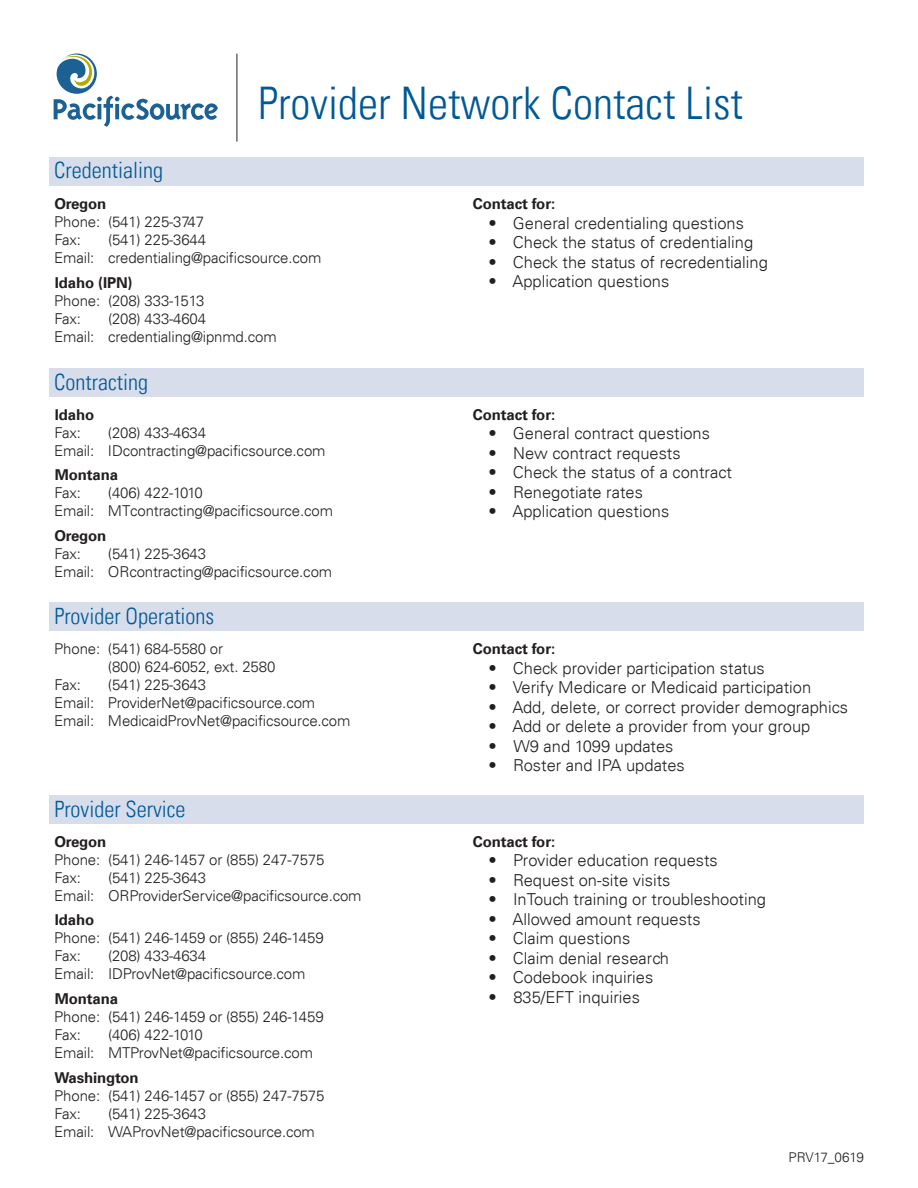
<style>
.page{position:relative;width:918px;height:1188px;background:#fff}
.page>*{position:absolute;margin:0;border:0;box-sizing:border-box;transform-origin:0 0}
.t1{font:300 condensed 45px "Univers LT";color:#005996}
.t2{font:300 condensed 22.5px "Univers LT";color:#005996}
.t3{font:300 16.5px "Univers LT";color:#231f20}
.t4{font:300 15px/18px "Univers LT";letter-spacing:-.01em;color:#231f20}
.t5{font:700 15px "Univers LT";letter-spacing:-.01em;color:#231f20}
.t6{font:300 13.5px "Univers LT";color:#231f20}
</style>
<div class="page">
<hr style="left:237px;top:54px;width:1px;height:88px;background:#231f20">
<svg style="left:54px;top:54px;width:164px;height:73px"></svg>
<div style="left:50px;top:369px;width:814px;height:28px;background:#d8ddec"></div>
<div style="left:50px;top:158px;width:814px;height:28px;background:#d8ddec"></div>
<div style="left:50px;top:603px;width:814px;height:28px;background:#d8ddec"></div>
<div style="left:50px;top:796px;width:814px;height:28px;background:#d8ddec"></div>
<h2 class="t2" style="left:54px;top:157px;width:110px">Credentialing</h2>
<h1 class="t1" style="left:258px;top:76px;width:486px">Provider Network Contact List</h1>
<p class="t5" style="left:54px;top:195px;width:53px">Oregon</p>
<p class="t4" style="left:54px;top:213px;width:151px">Phone: (541) 225-3747<br>Fax:</p>
<p class="t4" style="left:54px;top:231px;width:269px;text-indent:54px">(541) 225-3644<br>Email: credentialing@pacificsource.com</p>
<p class="t5" style="left:55px;top:274px;width:79px">Idaho (IPN)</p>
<p class="t4" style="left:54px;top:292px;width:152px">Phone: (208) 333-1513<br>Fax:</p>
<p class="t4" style="left:54px;top:310px;width:224px;text-indent:54px">(208) 433-4604<br>Email: credentialing@ipnmd.com</p>
<h2 class="t2" style="left:54px;top:368px;width:95px">Contracting</h2>
<p class="t5" style="left:55px;top:406px;width:41px">Idaho</p>
<p class="t4" style="left:54px;top:423px;width:28px">Fax:</p>
<p class="t4" style="left:54px;top:423px;width:273px;text-indent:54px">(208) 433-4634<br>Email: IDcontracting@pacificsource.com</p>
<p class="t5" style="left:55px;top:466px;width:65px">Montana</p>
<p class="t4" style="left:54px;top:484px;width:28px">Fax:</p>
<p class="t4" style="left:54px;top:484px;width:280px;text-indent:54px">(406) 422-1010<br>Email: MTcontracting@pacificsource.com</p>
<p class="t5" style="left:54px;top:527px;width:53px">Oregon</p>
<p class="t4" style="left:54px;top:545px;width:28px">Fax:</p>
<p class="t4" style="left:54px;top:545px;width:279px;text-indent:54px">(541) 225-3643<br>Email: ORcontracting@pacificsource.com</p>
<h2 class="t2" style="left:54px;top:602px;width:161px">Provider Operations</h2>
<p class="t4" style="left:54px;top:640px;width:170px">Phone: (541) 684-5580 or</p>
<p class="t4" style="left:108px;top:658px;width:169px">(800) 624-6052, ext. 2580</p>
<p class="t4" style="left:54px;top:676px;width:28px">Fax:</p>
<p class="t4" style="left:54px;top:676px;width:298px;text-indent:54px">(541) 225-3643<br>Email: ProviderNet@pacificsource.com<br>Email: MedicaidProvNet@pacificsource.com</p>
<h2 class="t2" style="left:54px;top:795px;width:133px">Provider Service</h2>
<p class="t5" style="left:54px;top:833px;width:53px">Oregon</p>
<p class="t4" style="left:54px;top:850px;width:272px">Phone: (541) 246-1457 or (855) 247-7575<br>Fax:</p>
<p class="t4" style="left:54px;top:868px;width:309px;text-indent:54px">(541) 225-3643<br>Email: ORProviderService@pacificsource.com</p>
<p class="t5" style="left:55px;top:911px;width:41px">Idaho</p>
<p class="t4" style="left:54px;top:929px;width:271px">Phone: (541) 246-1459 or (855) 246-1459<br>Fax:</p>
<p class="t4" style="left:54px;top:947px;width:253px;text-indent:54px">(208) 433-4634<br>Email: IDProvNet@pacificsource.com</p>
<p class="t5" style="left:55px;top:990px;width:65px">Montana</p>
<p class="t4" style="left:54px;top:1008px;width:271px">Phone: (541) 246-1459 or (855) 246-1459<br>Fax:</p>
<p class="t4" style="left:54px;top:1026px;width:260px;text-indent:54px">(406) 422-1010<br>Email: MTProvNet@pacificsource.com</p>
<p class="t5" style="left:55px;top:1069px;width:86px">Washington</p>
<p class="t4" style="left:54px;top:1087px;width:272px">Phone: (541) 246-1457 or (855) 247-7575<br>Fax:</p>
<p class="t4" style="left:54px;top:1105px;width:262px;text-indent:54px">(541) 225-3643<br>Email: WAProvNet@pacificsource.com</p>
<p class="t5" style="left:473px;top:195px;width:84px">Contact for:</p>
<p class="t3" style="left:488px;top:213px;width:257px">• General credentialing questions</p>
<p class="t3" style="left:488px;top:233px;width:266px">• Check the status of credentialing</p>
<p class="t3" style="left:488px;top:252px;width:281px">• Check the status of recredentialing</p>
<p class="t3" style="left:488px;top:272px;width:182px">• Application questions</p>
<p class="t5" style="left:473px;top:406px;width:84px">Contact for:</p>
<p class="t3" style="left:488px;top:423px;width:223px">• General contract questions</p>
<p class="t3" style="left:488px;top:443px;width:194px">• New contract requests</p>
<p class="t3" style="left:488px;top:462px;width:245px">• Check the status of a contract</p>
<p class="t3" style="left:488px;top:482px;width:156px">• Renegotiate rates</p>
<p class="t3" style="left:488px;top:501px;width:182px">• Application questions</p>
<p class="t5" style="left:473px;top:640px;width:84px">Contact for:</p>
<p class="t3" style="left:488px;top:658px;width:278px">• Check provider participation status</p>
<p class="t3" style="left:488px;top:678px;width:324px">• Verify Medicare or Medicaid participation</p>
<p class="t3" style="left:488px;top:697px;width:361px">• Add, delete, or correct provider demographics</p>
<p class="t3" style="left:488px;top:717px;width:323px">• Add or delete a provider from your group</p>
<p class="t3" style="left:488px;top:736px;width:187px">• W9 and 1099 updates</p>
<p class="t3" style="left:488px;top:756px;width:198px">• Roster and IPA updates</p>
<p class="t5" style="left:473px;top:833px;width:84px">Contact for:</p>
<p class="t3" style="left:488px;top:850px;width:231px">• Provider education requests</p>
<p class="t3" style="left:488px;top:870px;width:184px">• Request on-site visits</p>
<p class="t3" style="left:488px;top:889px;width:279px">• InTouch training or troubleshooting</p>
<p class="t3" style="left:488px;top:909px;width:214px">• Allowed amount requests</p>
<p class="t3" style="left:488px;top:928px;width:143px">• Claim questions</p>
<p class="t3" style="left:488px;top:948px;width:182px">• Claim denial research</p>
<p class="t3" style="left:488px;top:967px;width:166px">• Codebook inquiries</p>
<p class="t3" style="left:488px;top:987px;width:153px">• 835/EFT inquiries</p>
<p class="t6" style="left:789px;top:1149px;width:77px">PRV17_0619</p>
</div>
